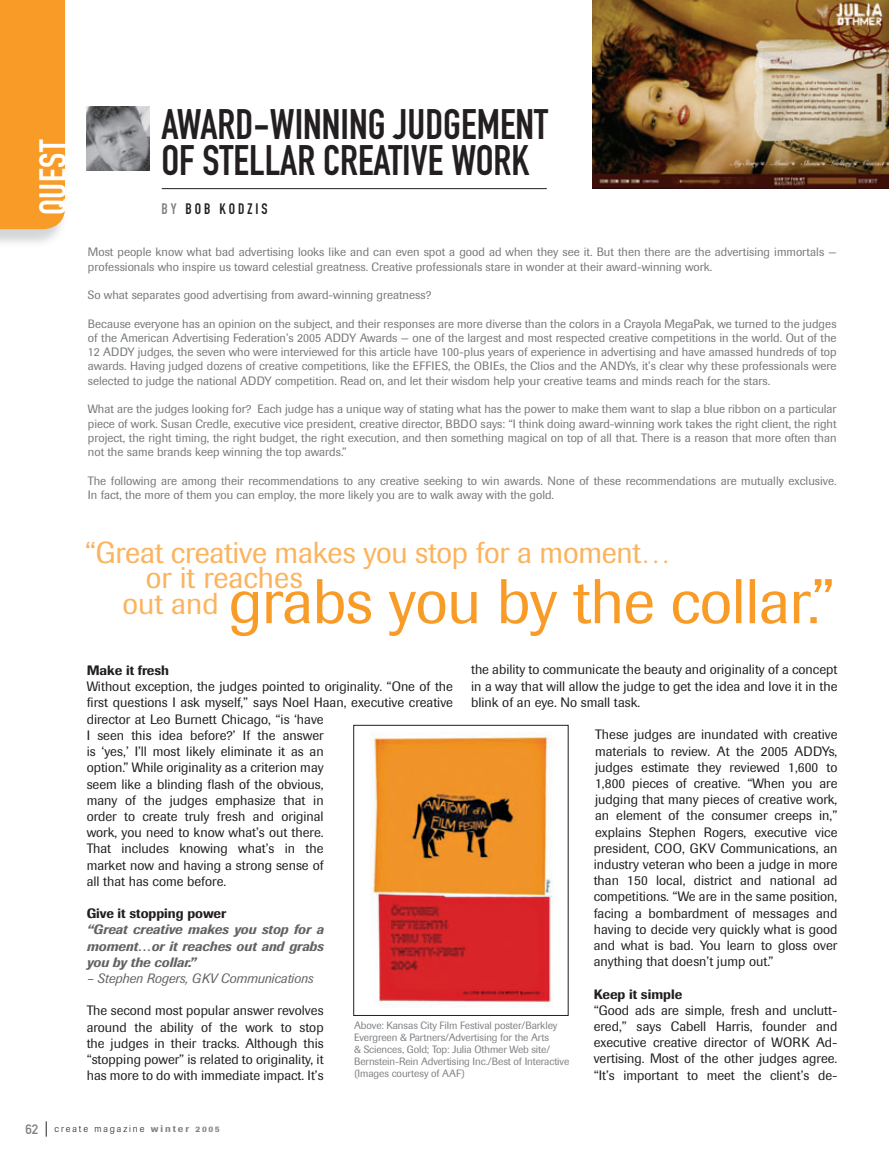
<style>
.page{position:relative;width:889px;height:1161px;background:#fff}
.page>*{position:absolute;margin:0;border:0;box-sizing:border-box;transform-origin:0 0}
.t1{font:42px/36px "DIN Engschrift Alternate";color:#231f20}
.t2{font:37.5px "DIN Engschrift";letter-spacing:.01em;color:#fff}
.t3{font:30px "Imago";letter-spacing:-.01em;color:#fbb35d}
.t4{font:15px "DIN Engschrift Alternate";letter-spacing:.2em;color:#231f20}
.t5{font:13.5px/16.2px "Imago";color:#231f20;text-align:justify}
.t6{font:italic 500 13.5px/16.2px "Imago";color:#636366;text-align:justify}
.t7{font:500 13.5px "Imago";color:#231f20}
.t8{font:italic 13.5px "Imago";color:#636366}
.t9{font:12px/14.2px "Imago";color:#76787b}
.t10{font:10.5px/12px "Imago";letter-spacing:-.01em;color:#808285}
.t11{font:300 9.75px "Imago";letter-spacing:.2em;color:#231f20}
.s1{color:#808285}
.s2{font-family:"DIN Mittelschrift Alternate";font-weight:400;font-size:13.5px;color:#808285}
.s3{font-weight:500;color:#808285}
.s4{font-weight:500;font-size:8.25px;color:#808285}
</style>
<div class="page">
<hr style="left:162px;top:188px;width:385px;height:1px;background:#231f20">
<img style="left:86px;top:106px;width:64px;height:65px">
<svg style="left:46px;top:1121px;width:1px;height:15px"></svg>
<svg style="left:231px;top:579px;width:601px;height:57px"></svg>
<img style="left:370px;top:732px;width:183px;height:276px">
<div style="left:353px;top:725px;width:215px;height:290px;border:1px solid #231f20"></div>
<img style="left:592px;top:0;width:297px;height:188px">
<div style="left:0;top:0;width:65px;height:229px;background:#f89c27"></div>
<h2 class="t2" style="left:40px;top:215px;width:77px;rotate:-90deg">QUEST</h2>
<h1 class="t1" style="left:161px;top:110px;width:388px">AWARD-WINNING JUDGEMENT<br>OF STELLAR CREATIVE WORK</h1>
<p class="t4" style="left:162px;top:203px;width:108px"><span class="s1">BY</span> BOB KODZIS</p>
<p class="t9" style="left:88px;top:246px;width:750px">Most people know what bad advertising looks like and can even spot a good ad when they see it. But then there are the advertising immortals — professionals who inspire us toward celestial greatness. Creative professionals stare in wonder at their award-winning work.</p>
<p class="t9" style="left:88px;top:289px;width:345px">So what separates good advertising from award-winning greatness?</p>
<p class="t9" style="left:88px;top:317px;width:750px;text-align:justify">Because everyone has an opinion on the subject, and their responses are more diverse than the colors in a Crayola MegaPak, we turned to the judges of the American Advertising Federation’s 2005 ADDY Awards — one of the largest and most respected creative competitions in the world. Out of the 12 ADDY judges, the seven who were interviewed for this article have 100-plus years of experience in advertising and have amassed hundreds of top awards. Having judged dozens of creative competitions, like the EFFIES, the OBIEs, the Clios and the ANDYs, it’s clear why these professionals were selected to judge the national ADDY competition. Read on, and let their wisdom help your creative teams and minds reach for the stars.</p>
<p class="t9" style="left:88px;top:403px;width:750px;text-align:justify">What are the judges looking for? Each judge has a unique way of stating what has the power to make them want to slap a blue ribbon on a particular piece of work. Susan Credle, executive vice president, creative director, BBDO says: “I think doing award-winning work takes the right client, the right project, the right timing, the right budget, the right execution, and then something magical on top of all that. There is a reason that more often than not the same brands keep winning the top awards.”</p>
<p class="t9" style="left:88px;top:474px;width:750px">The following are among their recommendations to any creative seeking to win awards. None of these recommendations are mutually exclusive.<br>In fact, the more of them you can employ, the more likely you are to walk away with the gold.</p>
<h3 class="t3" style="left:85px;top:541px;width:587px">“Great creative makes you stop for a moment…</h3>
<h3 class="t3" style="left:146px;top:567px;width:158px">or it reaches</h3>
<h3 class="t3" style="left:122px;top:592px;width:98px">out and</h3>
<p class="t5" style="left:471px;top:663px;width:368px">the ability to communicate the beauty and originality of a concept in a way that will allow the judge to get the idea and love it in the blink of an eye. No small task.</p>
<p class="t5" style="left:594px;top:727px;width:245px">These judges are inundated with creative materials to review. At the 2005 ADDYs, judges estimate they reviewed 1,600 to 1,800 pieces of creative. “When you are judging that many pieces of creative work, an element of the consumer creeps in,” explains Stephen Rogers, executive vice president, COO, GKV Communications, an industry veteran who been a judge in more than 150 local, district and national ad competitions. “We are in the same position, facing a bombardment of messages and having to decide very quickly what is good and what is bad. You learn to gloss over anything that doesn’t jump out.”</p>
<p class="t7" style="left:594px;top:989px;width:90px">Keep it simple</p>
<p class="t5" style="left:594px;top:1003px;width:245px">“Good ads are simple, fresh and unclutt&shy;ered,” says Cabell Harris, founder and executive creative director of WORK Ad&shy;vertising. Most of the other judges agree. “It’s important to meet the client’s de-</p>
<p class="t7" style="left:87px;top:665px;width:84px">Make it fresh</p>
<p class="t5" style="left:87px;top:679px;width:368px;text-align:left">Without exception, the judges pointed to originality. “One of the first questions I ask myself,” says Noel Haan, executive creative director at Leo Burnett Chicago, “is ‘have<br>I seen this idea before?’ If the answer<br>is ‘yes,’ I’ll most likely eliminate it as an<br>option.” While originality as a criterion may<br>seem like a blinding flash of the obvious,<br>many of the judges emphasize that in<br>order to create truly fresh and original<br>work, you need to know what’s out there.<br>That includes knowing what’s in the<br>market now and having a strong sense of<br>all that has come before.</p>
<p class="t7" style="left:87px;top:908px;width:141px">Give it stopping power</p>
<p class="t6" style="left:87px;top:922px;width:238px">“Great creative makes you stop for a moment…or it reaches out and grabs you by the collar.”</p>
<p class="t8" style="left:87px;top:973px;width:228px">– Stephen Rogers, GKV Communications</p>
<p class="t5" style="left:87px;top:1003px;width:238px">The second most popular answer revolves around the ability of the work to stop the judges in their tracks. Although this “stopping power” is related to originality, it has more to do with immediate impact. It’s</p>
<p class="t10" style="left:354px;top:1020px;width:217px">Above: Kansas City Film Festival poster/Barkley Evergreen &amp; Partners/Advertising for the Arts<br>&amp; Sciences, Gold; Top: Julia Othmer Web site/ Bernstein-Rein Advertising Inc./Best of Interactive (Images courtesy of AAF)</p>
<p class="t11" style="left:25px;top:1125px;width:196px"><span class="s2">62</span> create magazine <span class="s3">winter</span> <span class="s4">2005</span></p>
</div>
